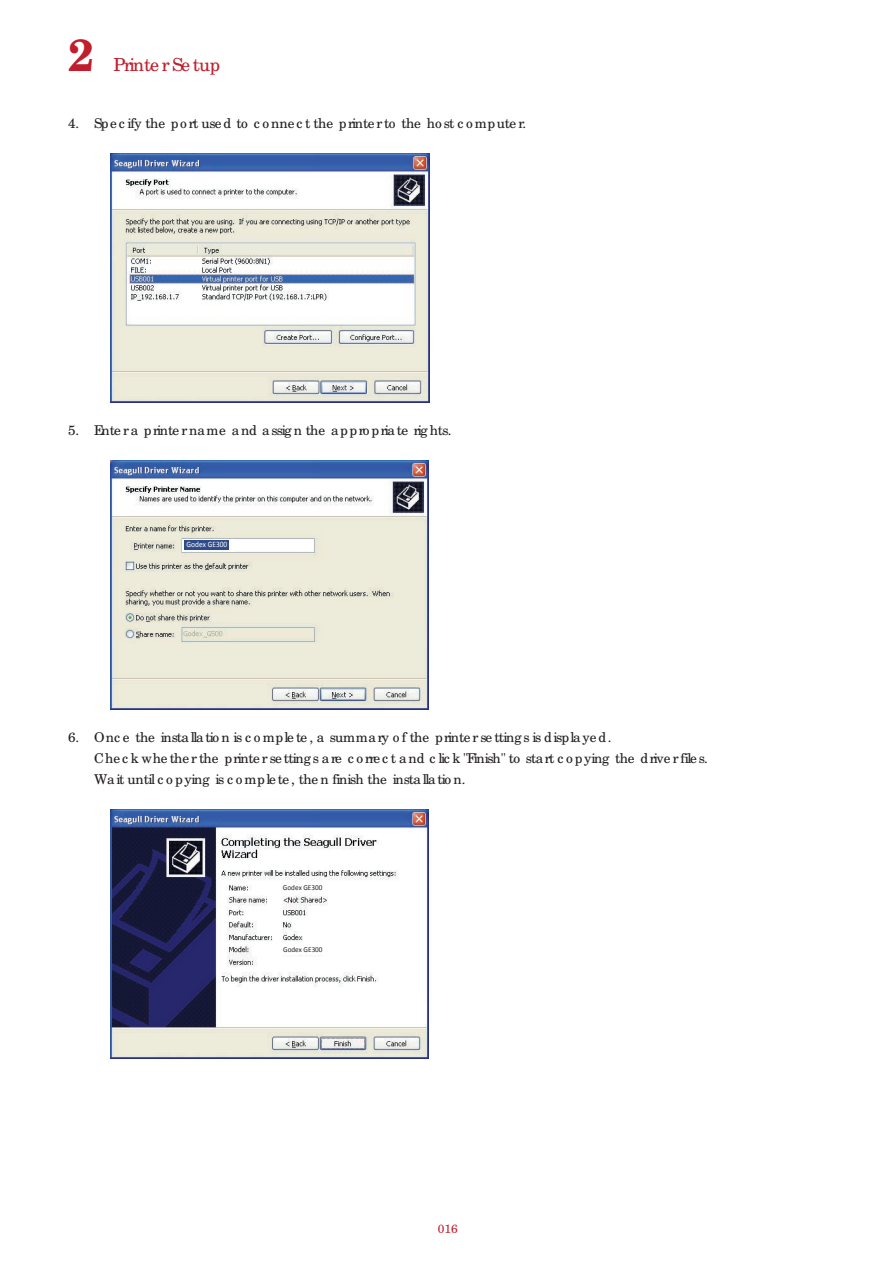
<style>
.page{position:relative;width:893px;height:1263px;background:#fff}
.page>*{position:absolute;margin:0;border:0;box-sizing:border-box;transform-origin:0 0}
.t1{font:700 45px "New Century Schlbk";color:#c01e2d}
.t2{font:18px "New Century Schlbk";letter-spacing:-.065em;color:#c01e2d}
.t3{font:13.5px/21px "New Century Schlbk";letter-spacing:-.05em;color:#231f20}
.t4{font:13.5px "New Century Schlbk";letter-spacing:-.02em;color:#231f20}
.t5{font:13.5px "New Century Schlbk";color:#231f20}
.t6{font:12px "New Century Schlbk";color:#c01e2d}
.t7{font:8.25px "Calibri";color:#fff;scale:.9 1}
.t8{font:7.5px "Calibri";color:#231f20;scale:.96 1}
</style>
<div class="page">
<img style="left:111px;top:153px;width:318px;height:249px">
<img style="left:111px;top:460px;width:318px;height:249px">
<svg style="left:183px;top:539px;width:51px;height:13px"></svg>
<div style="left:184px;top:540px;width:45px;height:9px;background:#2d4a8b"></div>
<img style="left:111px;top:809px;width:318px;height:249px">
<div style="left:278px;top:883px;width:51px;height:10px;background:#fff"></div>
<div style="left:278px;top:944px;width:51px;height:10px;background:#fff"></div>
<h1 class="t1" style="left:68px;top:38px;width:27px">2</h1>
<h2 class="t2" style="left:113px;top:58px;width:108px">Printe r Se tup</h2>
<p class="t4" style="left:68px;top:118px;width:460px">4. Spe c ify the po rt use d to c o nne c t the printe r to the ho st c o mpute r.</p>
<p class="t5" style="left:68px;top:425px;width:385px">5. Ente r a printe r name and assign the appro priate rights.</p>
<p class="t7" style="left:187px;top:540px;width:47px">Godex GE300</p>
<p class="t3" style="left:94px;top:728px;width:615px;text-indent:-26px">6. Onc e the installatio n is c o mple te , a summary o f the printe r se ttings is displaye d.<br>Che c k whe the r the printe r se ttings are c o rre c t and c lic k "Finish" to start c o pying the drive r file s.<br>Wait until c o pying is c o mple te , the n finish the installatio n.</p>
<p class="t8" style="left:283px;top:883px;width:43px">Godex GE300</p>
<p class="t8" style="left:283px;top:945px;width:43px">Godex GE300</p>
<p class="t6" style="left:438px;top:1224px;width:21px">016</p>
</div>
